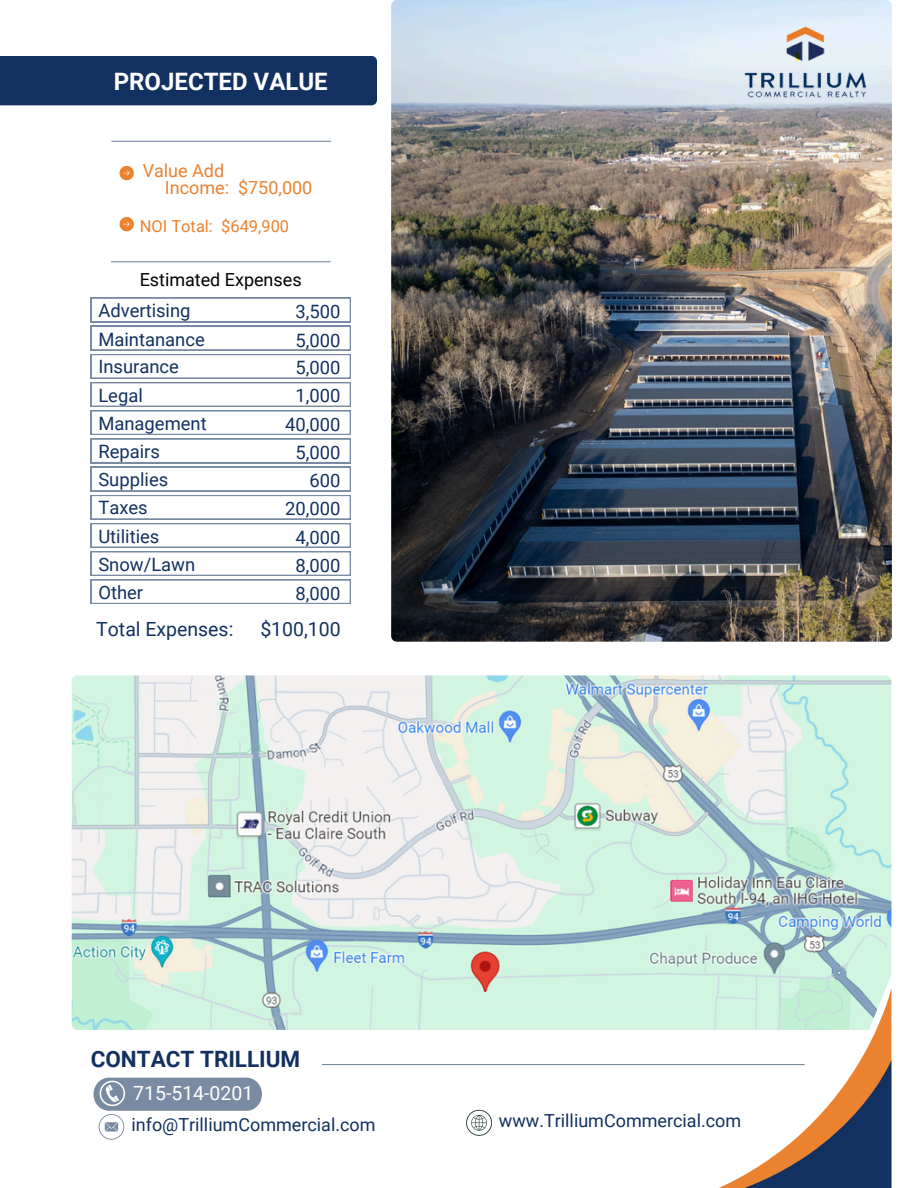
<style>
.page{position:relative;width:918px;height:1188px;background:#fff}
.page>*{position:absolute;margin:0;border:0;box-sizing:border-box;transform-origin:0 0}
.t1{font:700 24px "Roboto";color:#fff}
.t2{font:700 22.5px "Roboto";color:#123160}
.t3{font:19.5px "Roboto";color:#123160}
.t4{font:19.5px "Roboto";color:#fff}
.t5{font:18.45px "Roboto";color:#123160}
.t6{font:18px "Roboto";color:#123160}
.t7{font:18px/16.8px "Roboto";color:#ea8230}
.t8{font:18px "Roboto";color:#000}
.t9{font:16.5px "Roboto";color:#ea8230}
</style>
<div class="page">
<svg style="left:99px;top:1114px;width:25px;height:26px"></svg>
<svg style="left:466px;top:1110px;width:26px;height:26px"></svg>
<div style="left:93px;top:1078px;width:169px;height:33px;background:#798ba2;border-radius:16px"></div>
<svg style="left:100px;top:1081px;width:25px;height:25px"></svg>
<hr style="left:322px;top:1064px;width:483px;height:1px;background:#798ba2">
<img style="left:72px;top:675px;width:819px;height:355px;border-radius:6px">
<img style="left:391px;top:0;width:501px;height:641px;border-radius:6px">
<hr style="left:111px;top:261px;width:220px;height:1px;background:#798ba2">
<svg style="left:676px;top:894px;width:216px;height:294px"></svg>
<img style="left:743px;top:26px;width:123px;height:73px">
<hr style="left:111px;top:141px;width:220px;height:1px;background:#798ba2">
<svg style="left:91px;top:298px;width:260px;height:306px"></svg>
<svg style="left:120px;top:166px;width:14px;height:14px"></svg>
<svg style="left:120px;top:217px;width:14px;height:14px"></svg>
<div style="left:0;top:56px;width:377px;height:49px;background:#123160"></div>
<p class="t1" style="left:114px;top:68px;width:215px">PROJECTED VALUE</p>
<h2 class="t7" style="left:165px;top:163px;width:149px;text-indent:-22px">Value Add<br>Income: $750,000</h2>
<h2 class="t9" style="left:140px;top:217px;width:151px">NOI Total: $649,900</h2>
<p class="t8" style="left:140px;top:269px;width:163px">Estimated Expenses</p>
<p class="t5" style="left:98px;top:300px;width:94px">Advertising</p>
<h2 class="t5" style="left:296px;top:300px;width:46px">3,500</h2>
<h2 class="t5" style="left:98px;top:329px;width:108px">Maintanance</h2>
<h2 class="t5" style="left:98px;top:356px;width:82px">Insurance</h2>
<h2 class="t5" style="left:296px;top:330px;width:46px">5,000</h2>
<h2 class="t5" style="left:296px;top:357px;width:46px">5,000</h2>
<h2 class="t5" style="left:98px;top:384px;width:46px">Legal</h2>
<h2 class="t5" style="left:296px;top:385px;width:46px">1,000</h2>
<h2 class="t5" style="left:98px;top:413px;width:110px">Management</h2>
<h2 class="t5" style="left:98px;top:441px;width:63px">Repairs</h2>
<h2 class="t5" style="left:98px;top:497px;width:51px">Taxes</h2>
<h2 class="t5" style="left:98px;top:525px;width:63px">Utilities</h2>
<p class="t5" style="left:98px;top:469px;width:71px">Supplies</p>
<h2 class="t5" style="left:98px;top:554px;width:98px">Snow/Lawn</h2>
<h2 class="t5" style="left:98px;top:582px;width:46px">Other</h2>
<h2 class="t5" style="left:285px;top:414px;width:57px">40,000</h2>
<h2 class="t5" style="left:296px;top:442px;width:46px">5,000</h2>
<h2 class="t5" style="left:310px;top:470px;width:33px">600</h2>
<h2 class="t5" style="left:285px;top:498px;width:57px">20,000</h2>
<h2 class="t5" style="left:296px;top:527px;width:46px">4,000</h2>
<h2 class="t5" style="left:296px;top:583px;width:46px">8,000</h2>
<h2 class="t5" style="left:296px;top:554px;width:46px">8,000</h2>
<h2 class="t3" style="left:96px;top:618px;width:139px">Total Expenses:</h2>
<h2 class="t3" style="left:260px;top:618px;width:82px">$100,100</h2>
<p class="t2" style="left:91px;top:1046px;width:211px">CONTACT TRILLIUM</p>
<h2 class="t4" style="left:133px;top:1082px;width:122px">715-514-0201</h2>
<p class="t6" style="left:132px;top:1114px;width:246px">info@TrilliumCommercial.com</p>
<p class="t6" style="left:499px;top:1110px;width:244px">www.TrilliumCommercial.com</p>
</div>
